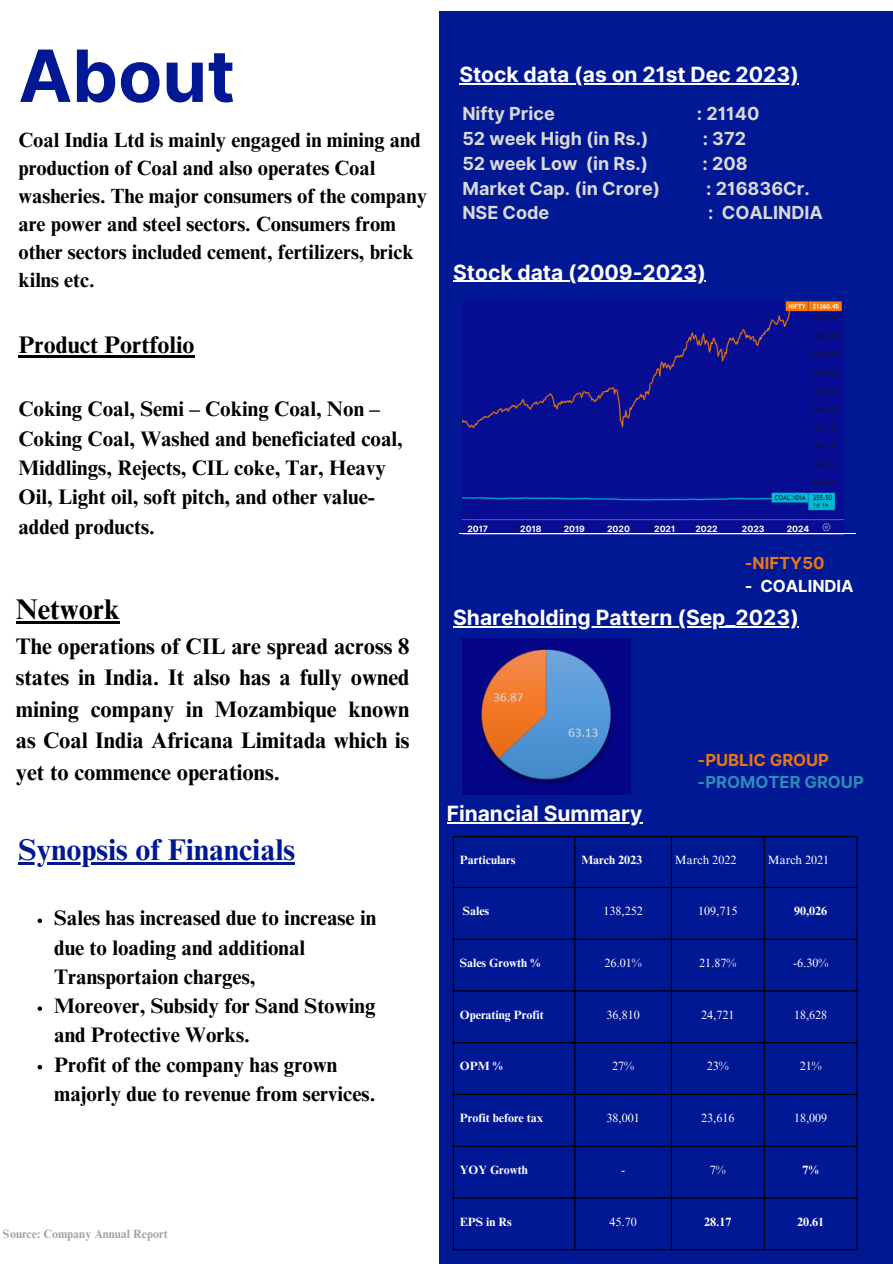
<style>
.page{position:relative;width:893px;height:1264px;background:#fff}
.page>*{position:absolute;margin:0;border:0;box-sizing:border-box;transform-origin:0 0}
.t1{font:700 72px "Inter";color:#001894}
.t2{font:700 30px "Times NRMT Pro";color:#001894}
.t3{font:700 28.5px "Times NRMT Pro";color:#000}
.t4{font:700 24px "Times NRMT Pro";color:#000}
.t5{font:700 22.5px/31.5px "Times NRMT Pro";color:#000;text-align:justify}
.t6{font:700 21px/29.2px "Times NRMT Pro";color:#000}
.t7{font:700 21px "Inter";color:#fff}
.t8{font:700 20.55px/28.2px "Times NRMT Pro";color:#000}
.t9{font:700 18px "Inter";color:#dad9d8}
.t10{font:700 16.65px "Inter";color:#e77712}
.t11{font:700 16.65px "Inter";color:#2d8bba}
.t12{font:700 16.65px "Inter";color:#fff}
.t13{font:700 12px "Times NRMT Pro";color:#fff}
.t14{font:12px "Times NRMT Pro";color:#fff}
.t15{font:700 12px "Times NRMT Pro";color:#444242}
.t16{font:700 8.7px "Inter";color:#fff}
</style>
<div class="page">
<div style="left:439px;top:12px;width:453px;height:1251px;background:#001894"></div>
<hr style="left:452px;top:837px;width:2px;height:412px;background:#000">
<hr style="left:574px;top:837px;width:1px;height:412px;background:#000">
<hr style="left:670px;top:837px;width:1px;height:412px;background:#000">
<hr style="left:763px;top:837px;width:1px;height:412px;background:#000">
<hr style="left:856px;top:837px;width:1px;height:412px;background:#000">
<hr style="left:452px;top:836px;width:405px;height:1px;background:#000">
<hr style="left:452px;top:886px;width:405px;height:2px;background:#000">
<hr style="left:452px;top:938px;width:405px;height:1px;background:#000">
<hr style="left:452px;top:990px;width:405px;height:1px;background:#000">
<hr style="left:452px;top:1042px;width:405px;height:1px;background:#000">
<hr style="left:452px;top:1093px;width:405px;height:2px;background:#000">
<hr style="left:452px;top:1145px;width:405px;height:1px;background:#000">
<hr style="left:452px;top:1197px;width:405px;height:1px;background:#000">
<hr style="left:452px;top:1249px;width:405px;height:1px;background:#000">
<img style="left:462px;top:639px;width:168px;height:155px">
<img style="left:462px;top:301px;width:381px;height:232px">
<hr style="left:459px;top:83px;width:339px;height:1px;background:#fff">
<hr style="left:18px;top:356px;width:176px;height:2px;background:#000">
<hr style="left:16px;top:621px;width:104px;height:2px;background:#000">
<hr style="left:453px;top:281px;width:253px;height:1px;background:#fff">
<hr style="left:453px;top:626px;width:345px;height:1px;background:#fff">
<hr style="left:446px;top:822px;width:196px;height:1px;background:#fff">
<hr style="left:18px;top:862px;width:277px;height:2px;background:#001894">
<svg style="left:38px;top:918px;width:4px;height:5px"></svg>
<svg style="left:38px;top:1006px;width:4px;height:4px"></svg>
<svg style="left:38px;top:1064px;width:4px;height:5px"></svg>
<svg style="left:459px;top:533px;width:29px;height:1px"></svg>
<hr style="left:488px;top:533px;width:32px;height:1px;background:#fff">
<svg style="left:520px;top:533px;width:289px;height:1px"></svg>
<hr style="left:809px;top:533px;width:46px;height:1px;background:#fff">
<p class="t1" style="left:18px;top:33px;width:218px">About</p>
<p class="t8" style="left:18px;top:128px;width:410px">Coal India Ltd is mainly engaged in mining and production of Coal and also operates Coal washeries. The major consumers of the company are power and steel sectors. Consumers from other sectors included cement, fertilizers, brick kilns etc.</p>
<p class="t4" style="left:18px;top:336px;width:177px">Product Portfolio</p>
<p class="t6" style="left:18px;top:397px;width:386px">Coking Coal, Semi – Coking Coal, Non – Coking Coal, Washed and beneficiated coal, Middlings, Rejects, CIL coke, Tar, Heavy Oil, Light oil, soft pitch, and other value&shy;added products.</p>
<p class="t3" style="left:16px;top:598px;width:105px">Network</p>
<p class="t5" style="left:16px;top:633px;width:395px">The operations of CIL are spread across 8 states in India. It also has a fully owned mining company in Mozambique known as Coal India Africana Limitada which is yet to commence operations.</p>
<p class="t2" style="left:18px;top:838px;width:278px">Synopsis of Financials</p>
<p class="t6" style="left:54px;top:906px;width:323px">Sales has increased due to increase in due to loading and additional<br>Transportaion charges,</p>
<p class="t6" style="left:54px;top:993px;width:323px">Moreover, Subsidy for Sand Stowing and Protective Works.</p>
<p class="t6" style="left:54px;top:1052px;width:322px">Profit of the company has grown majorly due to revenue from services.</p>
<p class="t15" style="left:3px;top:1229px;width:166px">Source: Company Annual Report</p>
<p class="t7" style="left:459px;top:62px;width:341px">Stock data (as on 21st Dec 2023)</p>
<p class="t9" style="left:462px;top:103px;width:94px">Nifty Price</p>
<p class="t9" style="left:696px;top:103px;width:64px">: 21140</p>
<p class="t9" style="left:462px;top:128px;width:187px">52 week High (in Rs.)</p>
<p class="t9" style="left:702px;top:128px;width:45px">: 372</p>
<p class="t9" style="left:462px;top:152px;width:187px">52 week Low (in Rs.)</p>
<p class="t9" style="left:702px;top:152px;width:47px">: 208</p>
<p class="t9" style="left:462px;top:177px;width:199px">Market Cap. (in Crore)</p>
<p class="t9" style="left:706px;top:177px;width:105px">: 216836Cr.</p>
<p class="t9" style="left:462px;top:202px;width:88px">NSE Code</p>
<p class="t9" style="left:708px;top:202px;width:116px">: COALINDIA</p>
<p class="t7" style="left:453px;top:259px;width:254px">Stock data (2009-2023)</p>
<p class="t16" style="left:467px;top:524px;width:22px">2017</p>
<p class="t16" style="left:520px;top:524px;width:23px">2018</p>
<p class="t16" style="left:563px;top:524px;width:23px">2019</p>
<p class="t16" style="left:607px;top:524px;width:24px">2020</p>
<p class="t16" style="left:654px;top:524px;width:23px">2021</p>
<p class="t16" style="left:695px;top:524px;width:24px">2022</p>
<p class="t16" style="left:741px;top:524px;width:24px">2023</p>
<p class="t16" style="left:786px;top:524px;width:24px">2024</p>
<p class="t10" style="left:744px;top:552px;width:81px">-NIFTY50</p>
<p class="t12" style="left:744px;top:575px;width:110px">- COALINDIA</p>
<p class="t7" style="left:453px;top:605px;width:347px">Shareholding Pattern (Sep_2023)</p>
<p class="t7" style="left:446px;top:801px;width:197px">Financial Summary</p>
<p class="t10" style="left:697px;top:749px;width:133px">-PUBLIC GROUP</p>
<p class="t11" style="left:697px;top:772px;width:168px">-PROMOTER GROUP</p>
<p class="t13" style="left:460px;top:855px;width:57px">Particulars</p>
<p class="t13" style="left:581px;top:855px;width:62px">March 2023</p>
<p class="t14" style="left:675px;top:855px;width:63px">March 2022</p>
<p class="t14" style="left:767px;top:855px;width:63px">March 2021</p>
<p class="t13" style="left:463px;top:906px;width:28px">Sales</p>
<p class="t14" style="left:603px;top:906px;width:41px">138,252</p>
<p class="t14" style="left:698px;top:906px;width:41px">109,715</p>
<p class="t13" style="left:794px;top:906px;width:35px">90,026</p>
<p class="t13" style="left:460px;top:958px;width:82px">Sales Growth %</p>
<p class="t14" style="left:604px;top:958px;width:39px">26.01%</p>
<p class="t14" style="left:699px;top:958px;width:39px">21.87%</p>
<p class="t14" style="left:793px;top:958px;width:37px">-6.30%</p>
<p class="t13" style="left:460px;top:1009px;width:85px">Operating Profit</p>
<p class="t14" style="left:606px;top:1009px;width:35px">36,810</p>
<p class="t14" style="left:701px;top:1009px;width:35px">24,721</p>
<p class="t14" style="left:794px;top:1009px;width:35px">18,628</p>
<p class="t13" style="left:460px;top:1061px;width:45px">OPM %</p>
<p class="t14" style="left:612px;top:1061px;width:23px">27%</p>
<p class="t14" style="left:706px;top:1061px;width:23px">23%</p>
<p class="t14" style="left:799px;top:1061px;width:23px">21%</p>
<p class="t13" style="left:460px;top:1113px;width:85px">Profit before tax</p>
<p class="t14" style="left:606px;top:1113px;width:35px">38,001</p>
<p class="t14" style="left:701px;top:1113px;width:35px">23,616</p>
<p class="t14" style="left:794px;top:1113px;width:35px">18,009</p>
<p class="t13" style="left:460px;top:1165px;width:70px">YOY Growth</p>
<p class="t14" style="left:621px;top:1165px;width:5px">-</p>
<p class="t14" style="left:709px;top:1165px;width:17px">7%</p>
<p class="t13" style="left:802px;top:1165px;width:18px">7%</p>
<p class="t13" style="left:460px;top:1216px;width:53px">EPS in Rs</p>
<p class="t14" style="left:609px;top:1216px;width:29px">45.70</p>
<p class="t13" style="left:704px;top:1216px;width:29px">28.17</p>
<p class="t13" style="left:797px;top:1216px;width:29px">20.61</p>
</div>
